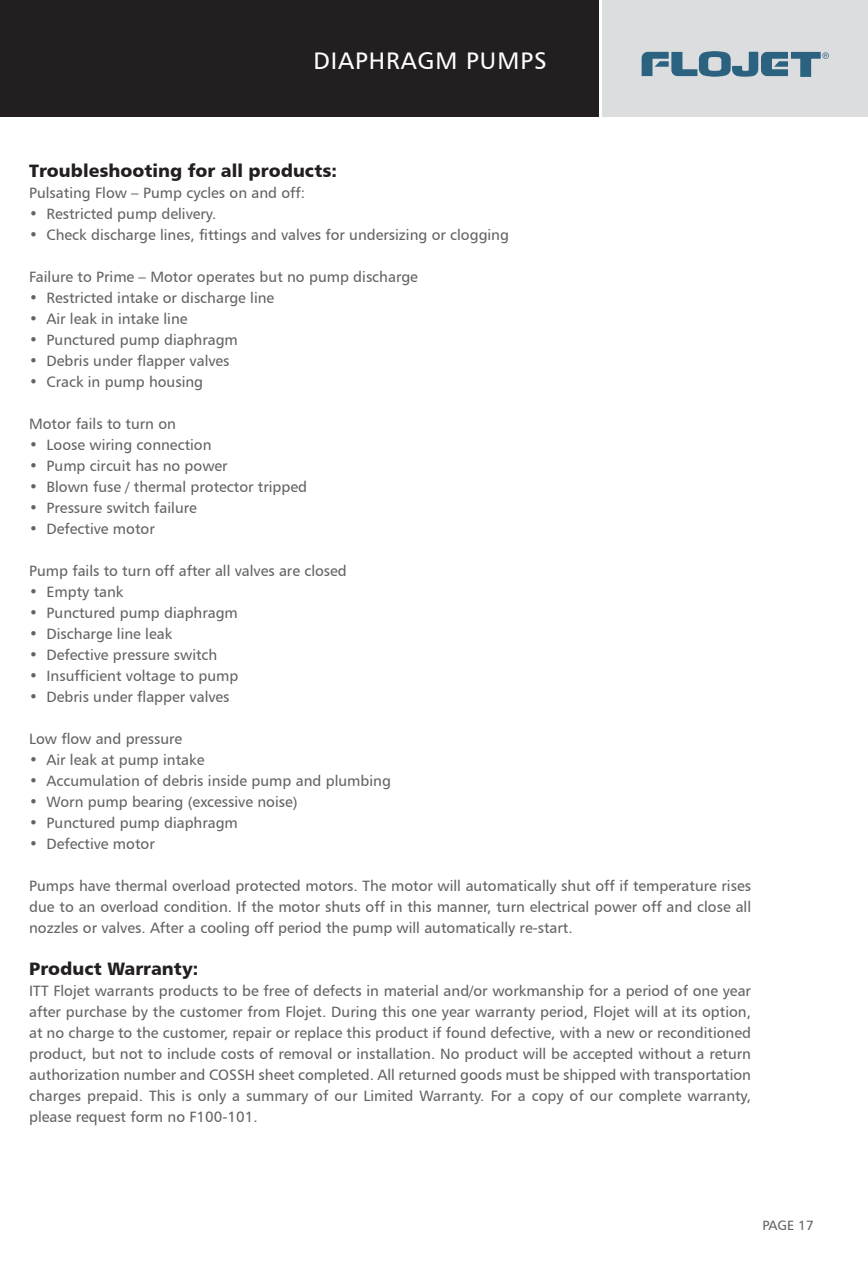
<style>
.page{position:relative;width:868px;height:1263px;background:#fff}
.page>*{position:absolute;margin:0;border:0;box-sizing:border-box;transform-origin:0 0}
.t1{font:24px "Humanist 777 BT Roman B";letter-spacing:.04em;color:#fff}
.t2{font:18px "Humanist 777 BT Black B";color:#231f20}
.t3{font:15px/21px "Humanist 777 BT Roman B";color:#636366;text-align:justify}
.t4{font:13.5px "Humanist 777 BT Roman B";color:#636366}
</style>
<div class="page">
<div style="left:0;top:0;width:599px;height:116px;background:#231f20"></div>
<div style="left:602px;top:0;width:266px;height:116px;background:#dcdddf"></div>
<svg style="left:641px;top:51px;width:188px;height:26px"></svg>
<h1 class="t1" style="left:313px;top:46px;width:235px">DIAPHRAGM PUMPS</h1>
<p class="t2" style="left:29px;top:159px;width:309px">Troubleshooting for all products:</p>
<p class="t3" style="left:29px;top:182px;width:277px">Pulsating Flow – Pump cycles on and off:</p>
<p class="t3" style="left:29px;top:203px;width:189px">• Restricted pump delivery.</p>
<p class="t3" style="left:29px;top:224px;width:481px">• Check discharge lines, fittings and valves for undersizing or clogging</p>
<p class="t3" style="left:29px;top:266px;width:390px">Failure to Prime – Motor operates but no pump discharge</p>
<p class="t3" style="left:29px;top:287px;width:247px">• Restricted intake or discharge line</p>
<p class="t3" style="left:29px;top:308px;width:160px">• Air leak in intake line</p>
<p class="t3" style="left:29px;top:329px;width:210px">• Punctured pump diaphragm</p>
<p class="t3" style="left:29px;top:350px;width:202px">• Debris under flapper valves</p>
<p class="t3" style="left:29px;top:371px;width:176px">• Crack in pump housing</p>
<p class="t3" style="left:29px;top:413px;width:148px">Motor fails to turn on</p>
<p class="t3" style="left:29px;top:434px;width:184px">• Loose wiring connection</p>
<p class="t3" style="left:29px;top:455px;width:200px">• Pump circuit has no power</p>
<p class="t3" style="left:29px;top:476px;width:279px">• Blown fuse / thermal protector tripped</p>
<p class="t3" style="left:29px;top:497px;width:169px">• Pressure switch failure</p>
<p class="t3" style="left:29px;top:518px;width:127px">• Defective motor</p>
<p class="t3" style="left:29px;top:560px;width:319px">Pump fails to turn off after all valves are closed</p>
<p class="t3" style="left:29px;top:581px;width:96px">• Empty tank</p>
<p class="t3" style="left:29px;top:602px;width:210px">• Punctured pump diaphragm</p>
<p class="t3" style="left:29px;top:623px;width:145px">• Discharge line leak</p>
<p class="t3" style="left:29px;top:644px;width:190px">• Defective pressure switch</p>
<p class="t3" style="left:29px;top:665px;width:211px">• Insufficient voltage to pump</p>
<p class="t3" style="left:29px;top:686px;width:202px">• Debris under flapper valves</p>
<p class="t3" style="left:29px;top:728px;width:155px">Low flow and pressure</p>
<p class="t3" style="left:29px;top:749px;width:177px">• Air leak at pump intake</p>
<p class="t3" style="left:29px;top:770px;width:363px">• Accumulation of debris inside pump and plumbing</p>
<p class="t3" style="left:29px;top:791px;width:270px">• Worn pump bearing (excessive noise)</p>
<p class="t3" style="left:29px;top:812px;width:210px">• Punctured pump diaphragm</p>
<p class="t3" style="left:29px;top:833px;width:127px">• Defective motor</p>
<p class="t3" style="left:29px;top:875px;width:723px">Pumps have thermal overload protected motors. The motor will automatically shut off if temperature rises due to an overload condition. If the motor shuts off in this manner, turn electrical power off and close all nozzles or valves. After a cooling off period the pump will automatically re-start.</p>
<p class="t2" style="left:29px;top:957px;width:171px">Product Warranty:</p>
<p class="t3" style="left:29px;top:980px;width:723px">ITT Flojet warrants products to be free of defects in material and/or workmanship for a period of one year after purchase by the customer from Flojet. During this one year warranty period, Flojet will at its option, at no charge to the customer, repair or replace this product if found defective, with a new or reconditioned product, but not to include costs of removal or installation. No product will be accepted without a return authorization number and COSSH sheet completed. All returned goods must be shipped with transportation charges prepaid. This is only a summary of our Limited Warranty. For a copy of our complete warranty, please request form no F100-101.</p>
<p class="t4" style="left:762px;top:1217px;width:53px">PAGE 17</p>
</div>
